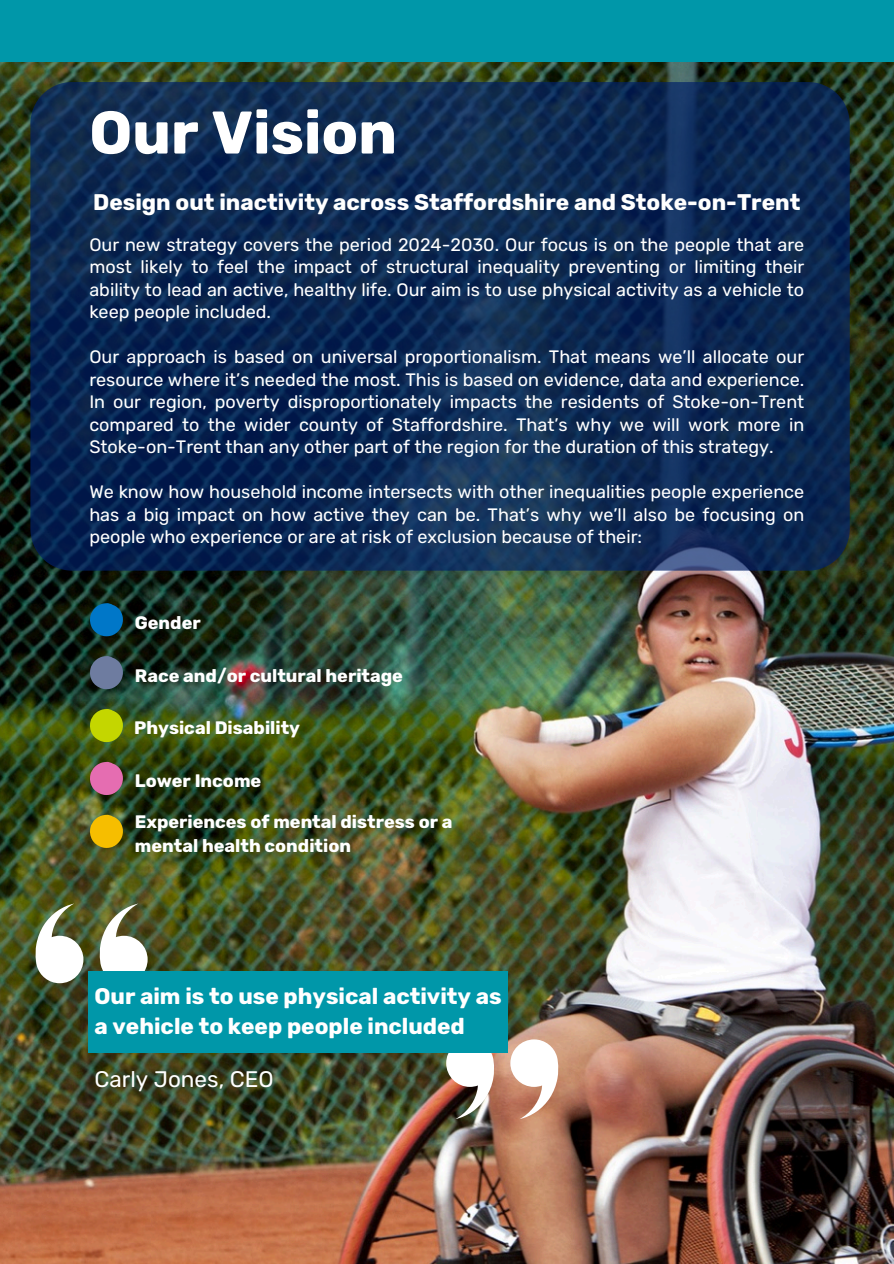
<style>
.page{position:relative;width:894px;height:1264px;background:#fff}
.page>*{position:absolute;margin:0;border:0;box-sizing:border-box;transform-origin:0 0}
.t1{font:700 60px "Rubik";color:#fff}
.t2{font:700 22.5px/30.3px "Rubik";color:#fff}
.t3{font:22.5px "Rubik";color:#fff}
.t4{font:18px/22.5px "Rubik";color:#fff;text-align:justify}
.t5{font:700 18px/24.8px "Rubik";color:#fff}
</style>
<div class="page">
<div style="left:0;top:0;width:893px;height:62px;background:#0097a9"></div>
<img style="left:0;top:62px;width:893px;height:1200px">
<svg style="left:36px;top:903px;width:47px;height:80px"></svg>
<svg style="left:100px;top:903px;width:48px;height:68px"></svg>
<svg style="left:510px;top:1039px;width:48px;height:80px"></svg>
<img style="left:446px;top:1052px;width:48px;height:67px">
<div style="left:89px;top:971px;width:419px;height:81px;background:#0097a9"></div>
<svg style="left:89px;top:603px;width:34px;height:33px"></svg>
<svg style="left:89px;top:656px;width:34px;height:33px"></svg>
<svg style="left:89px;top:708px;width:34px;height:34px"></svg>
<svg style="left:89px;top:814px;width:34px;height:34px"></svg>
<svg style="left:89px;top:761px;width:34px;height:34px"></svg>
<svg style="left:30px;top:82px;width:819px;height:488px;background:#0c2952"></svg>
<h1 class="t1" style="left:89px;top:97px;width:309px">Our Vision</h1>
<p class="t2" style="left:93px;top:187px;width:708px">Design out inactivity across Staffordshire and Stoke-on-Trent</p>
<p class="t4" style="left:89px;top:233px;width:716px">Our new strategy covers the period 2024-2030. Our focus is on the people that are most likely to feel the impact of structural inequality preventing or limiting their ability to lead an active, healthy life. Our aim is to use physical activity as a vehicle to keep people included.</p>
<p class="t4" style="left:89px;top:346px;width:716px">Our approach is based on universal proportionalism. That means we’ll allocate our resource where it’s needed the most. This is based on evidence, data and experience.<br>In our region, poverty disproportionately impacts the residents of Stoke-on-Trent compared to the wider county of Staffordshire. That’s why we will work more in Stoke-on-Trent than any other part of the region for the duration of this strategy.</p>
<p class="t4" style="left:89px;top:481px;width:716px">We know how household income intersects with other inequalities people experience has a big impact on how active they can be. That’s why we’ll also be focusing on people who experience or are at risk of exclusion because of their:</p>
<p class="t5" style="left:135px;top:610px;width:67px">Gender</p>
<p class="t5" style="left:135px;top:663px;width:269px">Race and/or cultural heritage</p>
<p class="t5" style="left:134px;top:715px;width:167px">Physical Disability</p>
<p class="t5" style="left:135px;top:768px;width:128px">Lower Income</p>
<p class="t5" style="left:135px;top:809px;width:319px">Experiences of mental distress or a mental health condition</p>
<p class="t2" style="left:94px;top:980px;width:408px">Our aim is to use physical activity as a vehicle to keep people included</p>
<p class="t3" style="left:94px;top:1065px;width:181px">Carly Jones, CEO</p>
</div>
